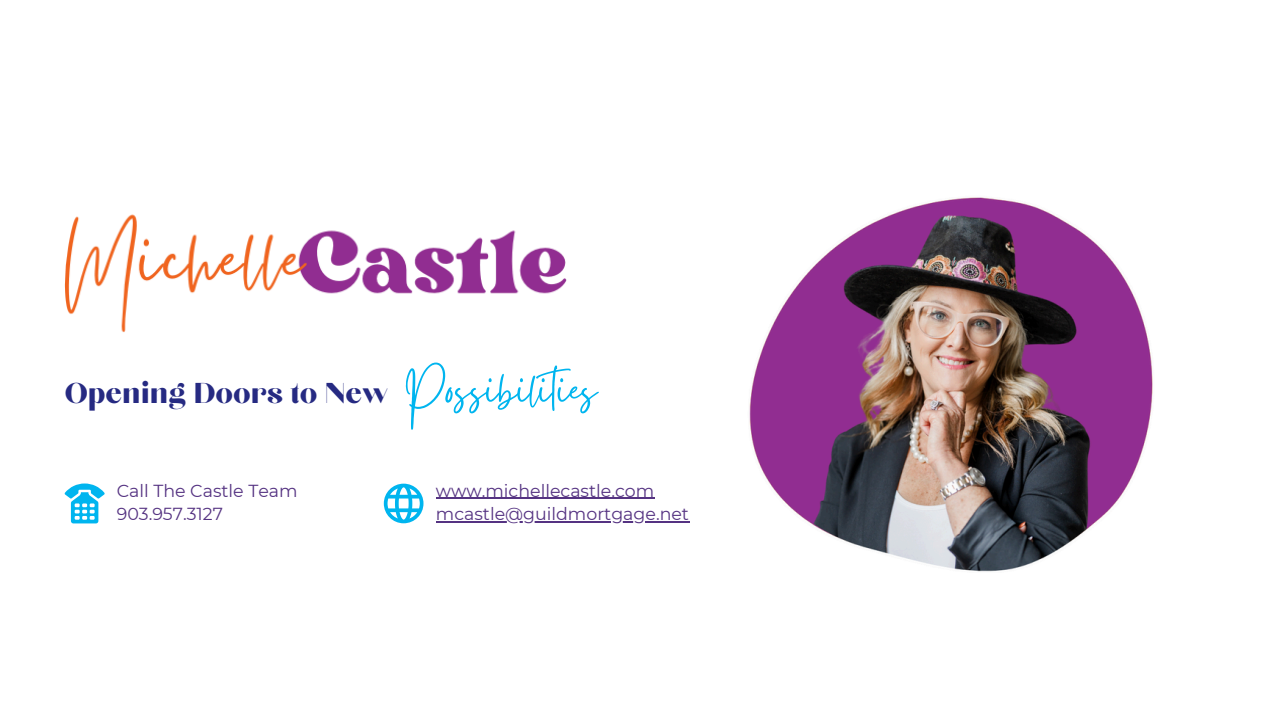
<style>
.page{position:relative;width:1281px;height:720px;background:#fff}
.page>*{position:absolute;margin:0;border:0;box-sizing:border-box;transform-origin:0 0}
.t1{font:53.75px "Gistesy";color:#00b5ef}
.t2{font:35.88px "Chloe";color:#262a82}
.t3{font:17.38px "Montserrat";color:#553382}
</style>
<div class="page">
<img style="left:65px;top:214px;width:504px;height:310px">
<svg style="left:65px;top:484px;width:40px;height:39px"></svg>
<svg style="left:384px;top:484px;width:39px;height:39px"></svg>
<img style="left:749px;top:197px;width:404px;height:375px">
<hr style="left:436px;top:498px;width:218px;height:1px;background:#553382">
<hr style="left:436px;top:521px;width:253px;height:1px;background:#553382">
<p class="t2" style="left:65px;top:376px;width:325px">Opening Doors to New</p>
<h2 class="t1" style="left:404px;top:352px;width:195px">Possibilities</h2>
<p class="t3" style="left:117px;top:480px;width:182px">Call The Castle Team</p>
<p class="t3" style="left:117px;top:503px;width:108px">903.957.3127</p>
<p class="t3" style="left:436px;top:480px;width:220px">www.michellecastle.com</p>
<h1 class="t3" style="left:436px;top:503px;width:254px">mcastle@guildmortgage.net</h1>
</div>
